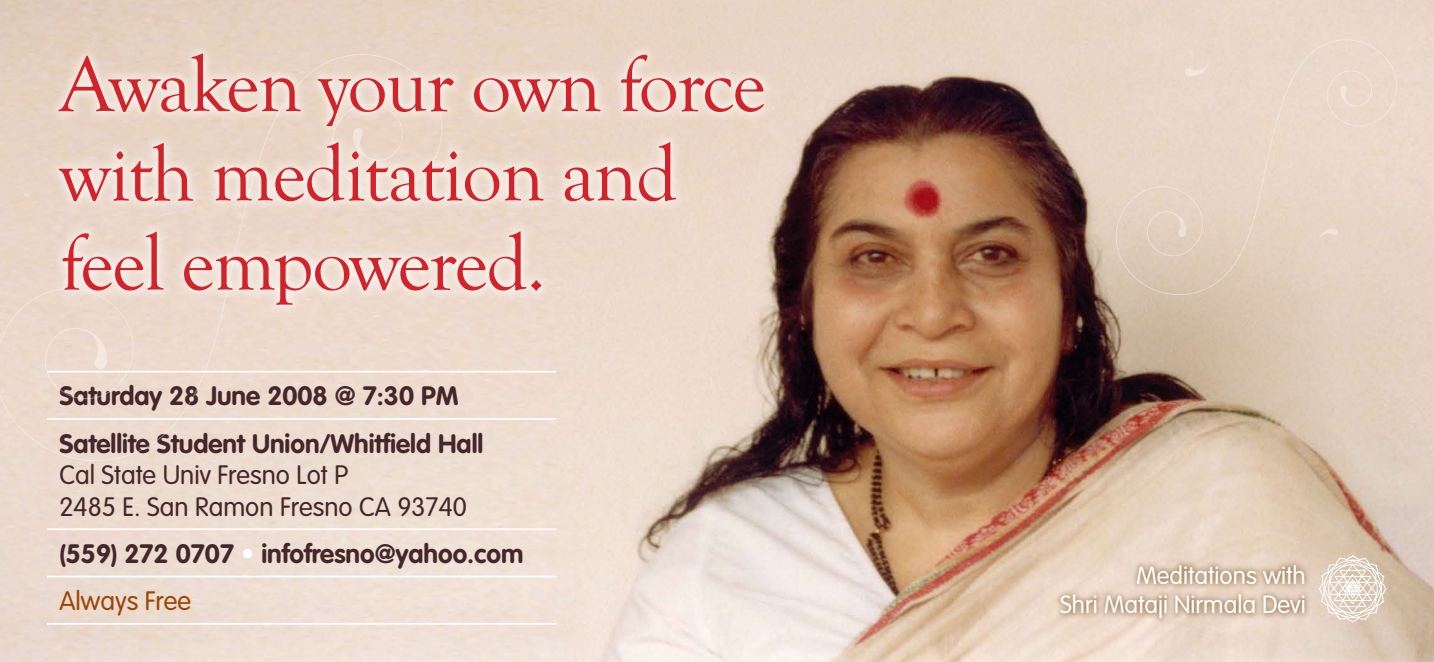
<style>
.page{position:relative;width:1434px;height:662px;background:#fff}
.page>*{position:absolute;margin:0;border:0;box-sizing:border-box;transform-origin:0 0}
.t1{font:79.98px/89.2px "Goudy Old Style T";letter-spacing:-.02em;color:#d2232a}
.t2{font:700 26.25px/47.2px "VAG Rounded";color:#43272a}
.t3{font:300 26.25px/31.5px "VAG Rounded";color:#43272a}
.t4{font:300 24.5px/29.4px "VAG Rounded";color:#fff;text-align:right}
.s1{color:#fff}
.s2{font-weight:300;color:#994708}
</style>
<div class="page">
<img style="left:0;top:0;width:1433px;height:662px">
<svg style="left:1115px;top:39px;width:281px;height:256px;background:#e7d3c4"></svg>
<svg style="left:1340px;top:86px;width:14px;height:20px"></svg>
<svg style="left:1317px;top:229px;width:20px;height:14px"></svg>
<svg style="left:1184px;top:57px;width:25px;height:19px"></svg>
<svg style="left:1167px;top:212px;width:19px;height:25px"></svg>
<div style="left:1052px;top:557px;width:381px;height:85px;background:#663700;opacity:.5"></div>
<hr style="left:47px;top:622px;width:509px;height:2px;background:#fff">
<svg style="left:1318px;top:555px;width:68px;height:67px"></svg>
<svg style="left:0;top:54px;width:45px;height:407px;background:#e9d5c7"></svg>
<div style="left:45px;top:40px;width:845px;height:550px;background:#fff;opacity:.85"></div>
<h1 class="t1" style="left:60px;top:42px;width:707px">Awaken your own force with meditation and feel empowered.</h1>
<p class="t2" style="left:60px;top:372px;width:425px">Saturday 28 June 2008 @ 7:30 PM<br>Satellite Student Union/Whitfield Hall</p>
<p class="t3" style="left:60px;top:459px;width:409px">Cal State Univ Fresno Lot P<br>2485 E. San Ramon Fresno CA 93740</p>
<p class="t2" style="left:60px;top:530px;width:465px">(559) 272 0707 <span class="s1">•</span> infofresno@yahoo.com<br><span class="s2">Always Free</span></p>
<p class="t4" style="left:1060px;top:560px;width:247px">Meditations with<br>Shri Mataji Nirmala Devi</p>
</div>
